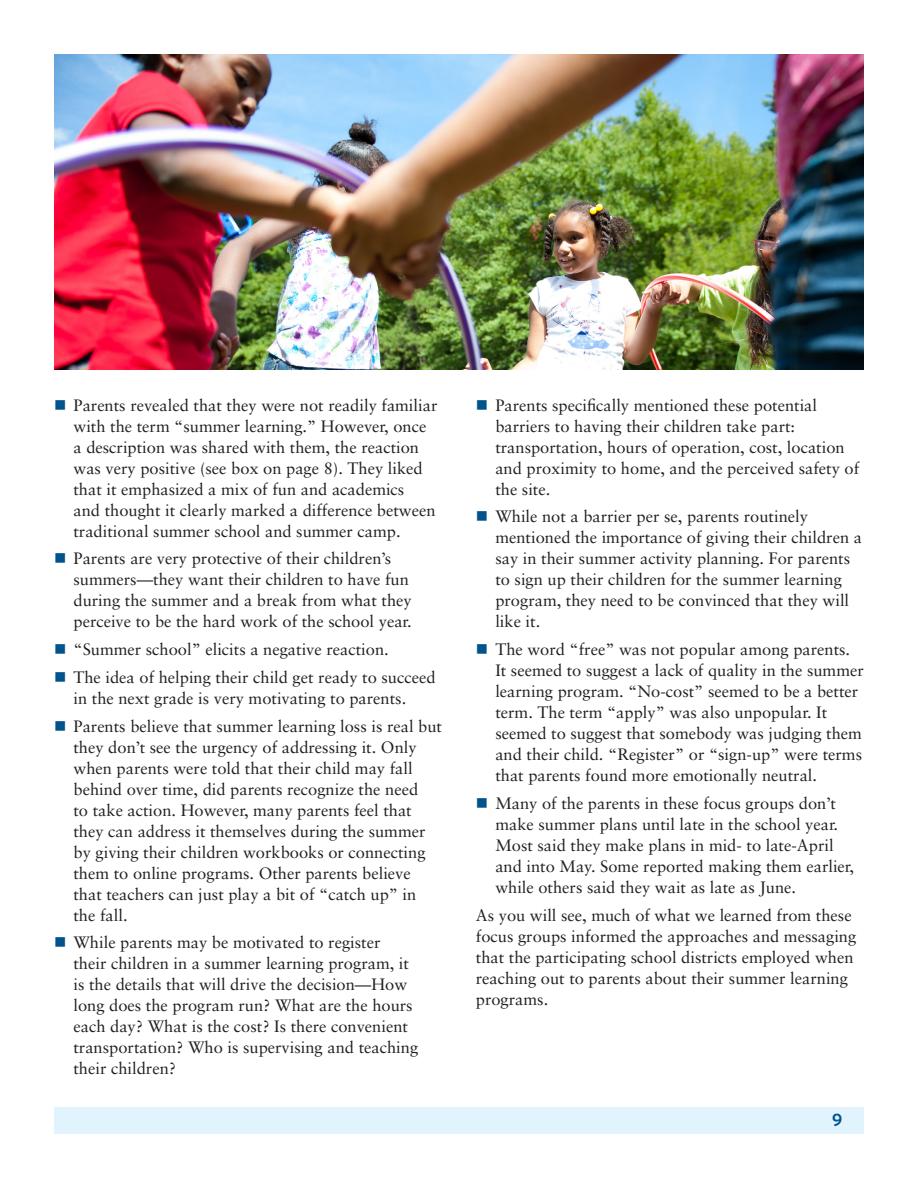
<style>
.page{position:relative;width:918px;height:1188px;background:#fff}
.page>*{position:absolute;margin:0;border:0;box-sizing:border-box;transform-origin:0 0}
.t1{font:600 18px "Whitney";color:#00548b}
.C3_Bullet{font:16.5px/21px "Sabon";color:#231f20}
.C2{font:16.5px/21px "Sabon";color:#231f20}
.s1{color:#00548b}
</style>
<div class="page">
<div style="left:54px;top:1107px;width:810px;height:27px;background:#e1f3fc"></div>
<img style="left:54px;top:54px;width:810px;height:315px">
<p class="C3_Bullet" style="left:74px;top:394px;width:365px;text-indent:-20px"><span class="s1">■</span> Parents revealed that they were not readily familiar with the term “summer learning.” However, once a description was shared with them, the reaction was very positive (see box on page 8). They liked that it emphasized a mix of fun and academics<br>and thought it clearly marked a difference between traditional summer school and summer camp.</p>
<p class="C3_Bullet" style="left:74px;top:548px;width:340px;text-indent:-20px"><span class="s1">■</span> Parents are very protective of their children’s summers—they want their children to have fun during the summer and a break from what they perceive to be the hard work of the school year.</p>
<p class="C3_Bullet" style="left:54px;top:639px;width:336px"><span class="s1">■</span> “Summer school” elicits a negative reaction.</p>
<p class="C3_Bullet" style="left:54px;top:667px;width:383px;text-align:center"><span class="s1">■</span> The idea of helping their child get ready to succeed in the next grade is very motivating to parents.</p>
<p class="C3_Bullet" style="left:74px;top:715px;width:370px;text-indent:-20px"><span class="s1">■</span> Parents believe that summer learning loss is real but they don’t see the urgency of addressing it. Only when parents were told that their child may fall behind over time, did parents recognize the need<br>to take action. However, many parents feel that they can address it themselves during the summer by giving their children workbooks or connecting them to online programs. Other parents believe that teachers can just play a bit of “catch up” in the fall.</p>
<p class="C3_Bullet" style="left:74px;top:932px;width:346px;text-indent:-20px"><span class="s1">■</span> While parents may be motivated to register<br>their children in a summer learning program, it is the details that will drive the decision—How long does the program run? What are the hours each day? What is the cost? Is there convenient transportation? Who is supervising and teaching their children?</p>
<p class="C3_Bullet" style="left:495px;top:394px;width:365px;text-indent:-20px"><span class="s1">■</span> Parents specifically mentioned these potential barriers to having their children take part: transportation, hours of operation, cost, location and proximity to home, and the perceived safety of the site.</p>
<p class="C3_Bullet" style="left:495px;top:506px;width:368px;text-indent:-20px"><span class="s1">■</span> While not a barrier per se, parents routinely mentioned the importance of giving their children a say in their summer activity planning. For parents to sign up their children for the summer learning program, they need to be convinced that they will like it.</p>
<p class="C3_Bullet" style="left:495px;top:639px;width:370px;text-indent:-20px"><span class="s1">■</span> The word “free” was not popular among parents.<br>It seemed to suggest a lack of quality in the summer learning program. “No-cost” seemed to be a better term. The term “apply” was also unpopular. It seemed to suggest that somebody was judging them and their child. “Register” or “sign-up” were terms that parents found more emotionally neutral.</p>
<p class="C3_Bullet" style="left:495px;top:793px;width:360px;text-indent:-20px"><span class="s1">■</span> Many of the parents in these focus groups don’t make summer plans until late in the school year.<br>Most said they make plans in mid- to late-April and into May. Some reported making them earlier, while others said they wait as late as June.</p>
<p class="C2" style="left:476px;top:904px;width:382px">As you will see, much of what we learned from these focus groups informed the approaches and messaging that the participating school districts employed when reaching out to parents about their summer learning programs.</p>
<p class="t1" style="left:832px;top:1108px;width:12px">9</p>
</div>
